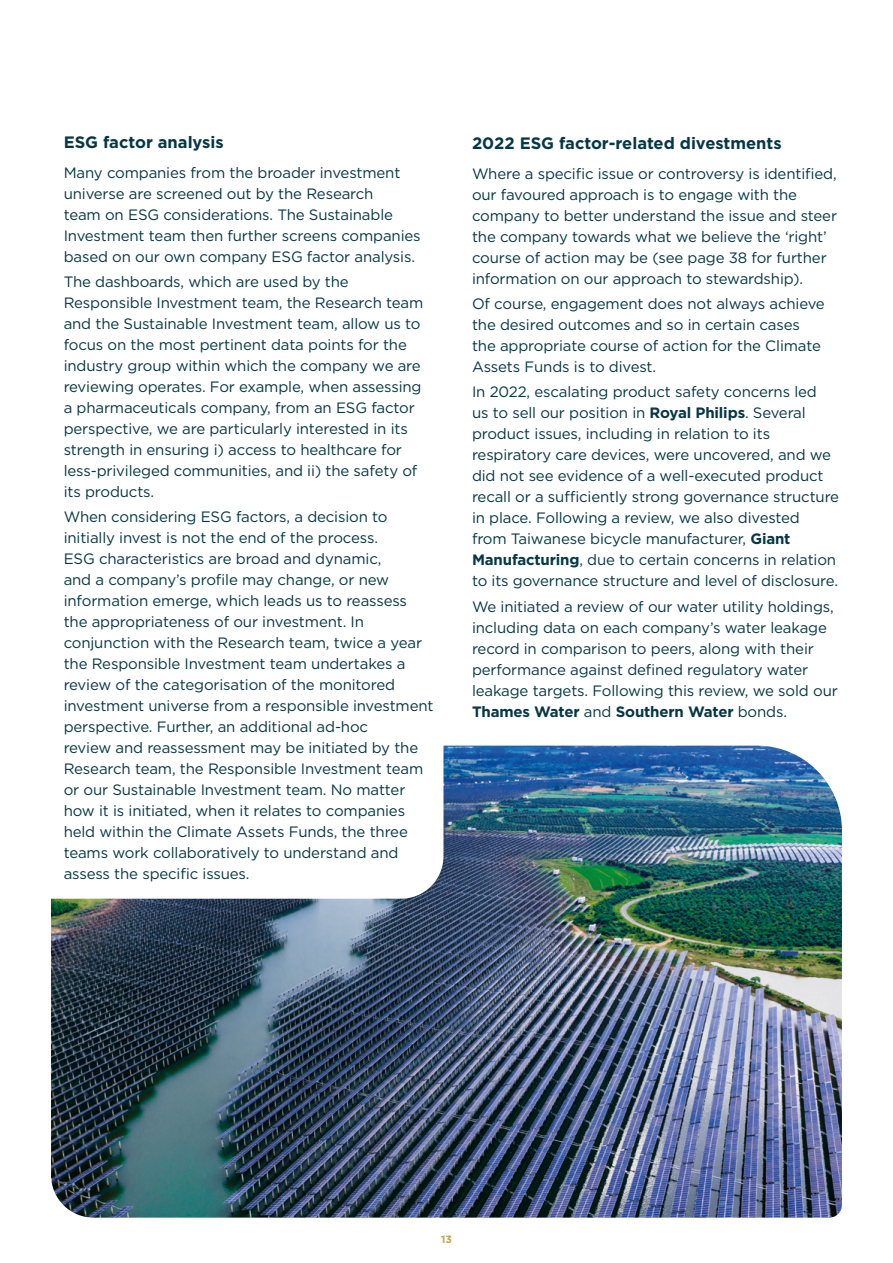
<style>
.page{position:relative;width:893px;height:1263px;background:#fff}
.page>*{position:absolute;margin:0;border:0;box-sizing:border-box;transform-origin:0 0}
.t1{font:700 16.5px "Gotham";color:#063744}
.t2{font:15px/21px "Gotham";letter-spacing:-.01em;color:#063744}
.t3{font:700 10.5px "Gotham";color:#baa848}
.s1{font-weight:700}
</style>
<div class="page">
<img style="left:51px;top:746px;width:791px;height:471px">
<svg style="left:51px;top:746px;width:392px;height:153px"></svg>
<p class="t1" style="left:64px;top:131px;width:162px">ESG factor analysis</p>
<p class="t2" style="left:64px;top:161px;width:358px">Many companies from the broader investment universe are screened out by the Research<br>team on ESG considerations. The Sustainable Investment team then further screens companies based on our own company ESG factor analysis.</p>
<p class="t2" style="left:64px;top:271px;width:361px">The dashboards, which are used by the Responsible Investment team, the Research team and the Sustainable Investment team, allow us to focus on the most pertinent data points for the industry group within which the company we are reviewing operates. For example, when assessing a pharmaceuticals company, from an ESG factor perspective, we are particularly interested in its strength in ensuring i) access to healthcare for less-privileged communities, and ii) the safety of its products.</p>
<p class="t2" style="left:64px;top:506px;width:371px">When considering ESG factors, a decision to initially invest is not the end of the process.<br>ESG characteristics are broad and dynamic,<br>and a company’s profile may change, or new information emerge, which leads us to reassess the appropriateness of our investment. In conjunction with the Research team, twice a year the Responsible Investment team undertakes a review of the categorisation of the monitored investment universe from a responsible investment perspective. Further, an additional ad-hoc<br>review and reassessment may be initiated by the Research team, the Responsible Investment team or our Sustainable Investment team. No matter how it is initiated, when it relates to companies held within the Climate Assets Funds, the three teams work collaboratively to understand and assess the specific issues.</p>
<p class="t1" style="left:472px;top:132px;width:311px">2022 ESG factor-related divestments</p>
<p class="t2" style="left:472px;top:163px;width:367px">Where a specific issue or controversy is identified, our favoured approach is to engage with the company to better understand the issue and steer the company towards what we believe the ‘right’ course of action may be (see page 38 for further information on our approach to stewardship).</p>
<p class="t2" style="left:472px;top:293px;width:354px">Of course, engagement does not always achieve the desired outcomes and so in certain cases the appropriate course of action for the Climate Assets Funds is to divest.</p>
<p class="t2" style="left:472px;top:381px;width:369px">In 2022, escalating product safety concerns led<br>us to sell our position in <span class="s1">Royal Philips</span>. Several product issues, including in relation to its respiratory care devices, were uncovered, and we did not see evidence of a well-executed product recall or a sufficiently strong governance structure in place. Following a review, we also divested<br>from Taiwanese bicycle manufacturer, <span class="s1">Giant Manufacturing</span>, due to certain concerns in relation to its governance structure and level of disclosure.</p>
<p class="t2" style="left:472px;top:595px;width:367px">We initiated a review of our water utility holdings, including data on each company’s water leakage record in comparison to peers, along with their performance against defined regulatory water leakage targets. Following this review, we sold our <span class="s1">Thames Water</span> and <span class="s1">Southern Water</span> bonds.</p>
<p class="t3" style="left:441px;top:1232px;width:12px">13</p>
</div>
